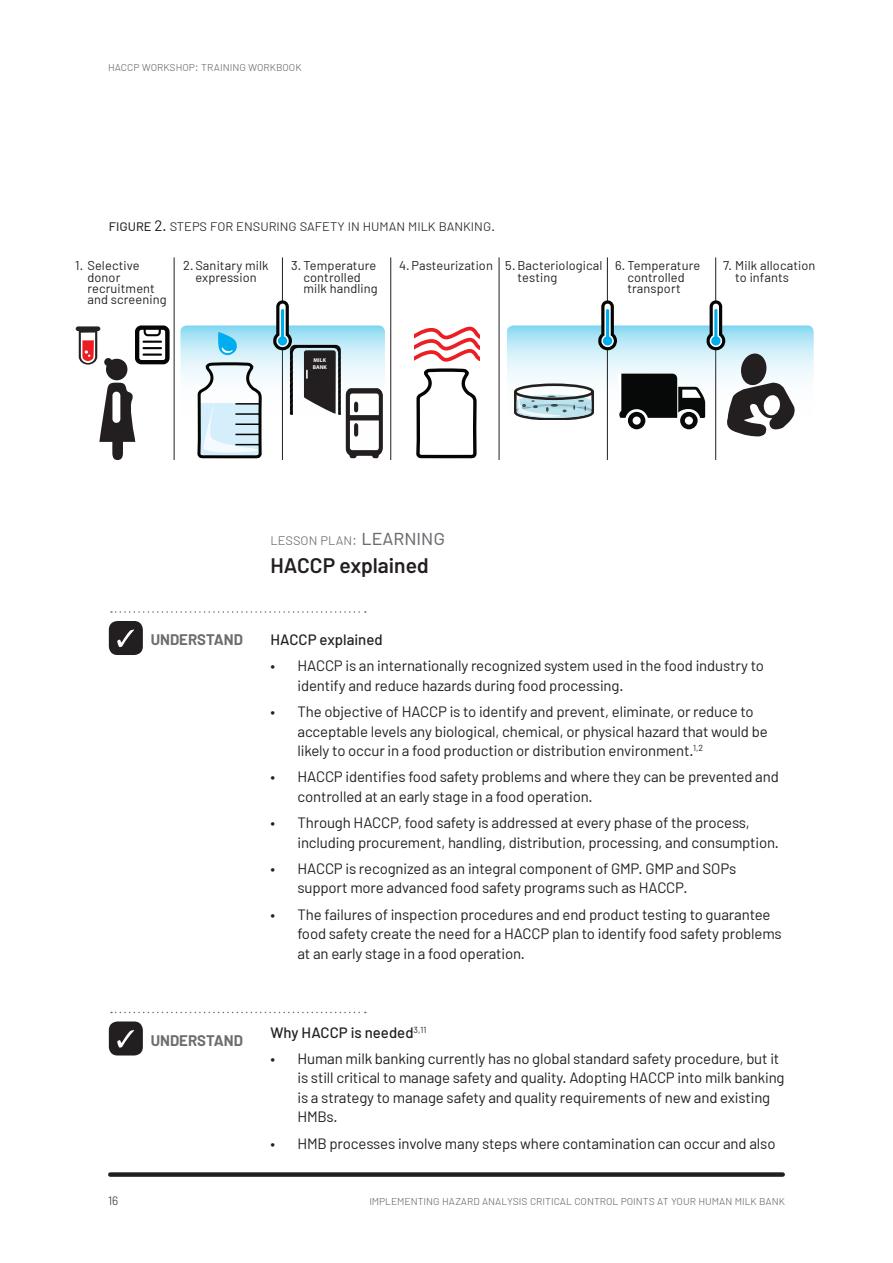
<style>
.page{position:relative;width:893px;height:1263px;background:#fff}
.page>*{position:absolute;margin:0;border:0;box-sizing:border-box;transform-origin:0 0}
.t1{font:600 21px "Barlow";color:#231f20}
.t2{font:15px/19.5px "Barlow";letter-spacing:-.01em;color:#231f20}
.t3{font:300 15px "Barlow";color:#231f20}
.t4{font:500 15px "Barlow";color:#231f20}
.H4_sidebar{font:700 15px "Barlow";color:#6c6d70}
.H3_learning_activity{font:300 15px "Barlow";color:#6c6d70}
.contact_info{font:12.75px/11.4px "Barlow";letter-spacing:.01em;color:#231f20}
.t5{font:300 12px "Barlow";color:#6c6d70}
.t6{font:300 12px "Barlow";color:#231f20}
.t7{font:700 5.55px/6.6px "Myriad Pro";color:#fff}
.s1{font-weight:400}
.s2{font-weight:400;font-size:21px}
</style>
<div class="page">
<div style="left:110px;top:1172px;width:673px;height:5px;background:#231f20"></div>
<svg style="left:111px;top:611px;width:255px;height:2px"></svg>
<div style="left:109px;top:621px;width:34px;height:34px;background:#231f20;border-radius:9px"></div>
<svg style="left:117px;top:629px;width:17px;height:18px"></svg>
<svg style="left:111px;top:1012px;width:255px;height:1px"></svg>
<div style="left:109px;top:1021px;width:34px;height:34px;background:#231f20;border-radius:9px"></div>
<svg style="left:117px;top:1030px;width:17px;height:17px"></svg>
<hr style="left:282px;top:257px;width:1px;height:203px;background:#231f20">
<hr style="left:499px;top:257px;width:1px;height:203px;background:#231f20">
<hr style="left:715px;top:257px;width:1px;height:203px;background:#231f20">
<svg style="left:180px;top:325px;width:205px;height:135px"></svg>
<svg style="left:507px;top:325px;width:307px;height:135px"></svg>
<svg style="left:99px;top:383px;width:36px;height:77px"></svg>
<div style="left:106px;top:359px;width:21px;height:21px;background:#231f20;border-radius:50%"></div>
<div style="left:112px;top:392px;width:8px;height:31px;background:#fff;border-radius:4px"></div>
<div style="left:104px;top:358px;width:8px;height:8px;background:#231f20;border-radius:50%"></div>
<svg style="left:415px;top:326px;width:65px;height:133px"></svg>
<div style="left:514px;top:404px;width:80px;height:16px;border:3px solid #231f20;border-radius:50%"></div>
<hr style="left:514px;top:392px;width:3px;height:20px;background:#231f20">
<hr style="left:591px;top:391px;width:3px;height:21px;background:#231f20">
<svg style="left:517px;top:395px;width:74px;height:14px"></svg>
<svg style="left:517px;top:406px;width:74px;height:12px"></svg>
<div style="left:514px;top:383px;width:80px;height:17px;border:3px solid #231f20;border-radius:50%"></div>
<svg style="left:573px;top:400px;width:18px;height:12px"></svg>
<svg style="left:517px;top:395px;width:50px;height:22px"></svg>
<svg style="left:273px;top:300px;width:111px;height:158px"></svg>
<hr style="left:174px;top:257px;width:1px;height:203px;background:#231f20">
<hr style="left:390px;top:257px;width:1px;height:203px;background:#231f20">
<hr style="left:607px;top:257px;width:1px;height:203px;background:#231f20">
<svg style="left:135px;top:325px;width:35px;height:39px"></svg>
<svg style="left:197px;top:362px;width:65px;height:97px"></svg>
<hr style="left:235px;top:423px;width:25px;height:2px;background:#050604">
<hr style="left:235px;top:413px;width:25px;height:2px;background:#050604">
<hr style="left:235px;top:403px;width:25px;height:2px;background:#050604">
<svg style="left:79px;top:331px;width:18px;height:34px"></svg>
<div style="left:76px;top:326px;width:24px;height:5px;background:#252223;border-radius:2px"></div>
<svg style="left:218px;top:332px;width:19px;height:23px"></svg>
<svg style="left:598px;top:300px;width:198px;height:137px"></svg>
<p class="t5" style="left:108px;top:59px;width:195px">HACCP WORKSHOP: TRAINING WORKBOOK</p>
<p class="t3" style="left:109px;top:216px;width:388px"><span class="s1">Figure 2.</span> STEPS FOR ENSURING SAFETY IN HUMAN MILK BANKING.</p>
<p class="contact_info" style="left:87px;top:260px;width:81px;text-indent:-12px">1. Selective donor recruitment and screening</p>
<p class="contact_info" style="left:183px;top:260px;width:87px;text-align:center">2.Sanitary milk expression</p>
<p class="contact_info" style="left:303px;top:260px;width:76px;text-indent:-12px">3. Temperature controlled milk handling</p>
<p class="contact_info" style="left:399px;top:260px;width:95px">4.Pasteurization</p>
<p class="contact_info" style="left:518px;top:260px;width:87px;text-indent:-12px">5. Bacteriological testing</p>
<p class="contact_info" style="left:615px;top:260px;width:87px;text-align:center">6. Temperature controlled transport</p>
<p class="contact_info" style="left:735px;top:260px;width:82px;text-indent:-12px">7. Milk allocation to infants</p>
<p class="t7" style="left:313px;top:357px;width:16px">MILK<br>BANK</p>
<p class="H4_sidebar" style="left:151px;top:630px;width:94px">UNDERSTAND</p>
<p class="H4_sidebar" style="left:151px;top:1031px;width:94px">UNDERSTAND</p>
<p class="H3_learning_activity" style="left:270px;top:530px;width:176px">LESSON PLAN: <span class="s2">Learning</span></p>
<h3 class="t1" style="left:270px;top:553px;width:160px">HACCP explained</h3>
<h4 class="t4" style="left:270px;top:630px;width:114px">HACCP explained</h4>
<p class="t2" style="left:297px;top:656px;width:468px;text-indent:-27px">• HACCP is an internationally recognized system used in the food industry to identify and reduce hazards during food processing.</p>
<p class="t2" style="left:297px;top:702px;width:472px;text-indent:-27px">• The objective of HACCP is to identify and prevent, eliminate, or reduce to acceptable levels any biological, chemical, or physical hazard that would be likely to occur in a food production or distribution environment.<sup>1,2</sup></p>
<p class="t2" style="left:297px;top:767px;width:483px;text-indent:-27px">• HACCP identifies food safety problems and where they can be prevented and controlled at an early stage in a food operation.</p>
<p class="t2" style="left:297px;top:813px;width:483px;text-indent:-27px">• Through HACCP, food safety is addressed at every phase of the process, including procurement, handling, distribution, processing, and consumption.</p>
<p class="t2" style="left:297px;top:858px;width:440px;text-indent:-27px">• HACCP is recognized as an integral component of GMP. GMP and SOPs support more advanced food safety programs such as HACCP.</p>
<p class="t2" style="left:297px;top:904px;width:486px;text-indent:-27px">• The failures of inspection procedures and end product testing to guarantee food safety create the need for a HACCP plan to identify food safety problems at an early stage in a food operation.</p>
<h4 class="t4" style="left:270px;top:1023px;width:157px">Why HACCP is needed<sup>3,11</sup></h4>
<p class="t2" style="left:297px;top:1048px;width:489px;text-indent:-27px">• Human milk banking currently has no global standard safety procedure, but it is still critical to manage safety and quality. Adopting HACCP into milk banking is a strategy to manage safety and quality requirements of new and existing HMBs.</p>
<p class="t2" style="left:270px;top:1133px;width:506px">• HMB processes involve many steps where contamination can occur and also</p>
<p class="t6" style="left:108px;top:1193px;width:12px">16</p>
<p class="t5" style="left:369px;top:1194px;width:417px">IMPLEMENTING HAZARD ANALYSIS CRITICAL CONTROL POINTS AT YOUR HUMAN MILK BANK</p>
</div>
